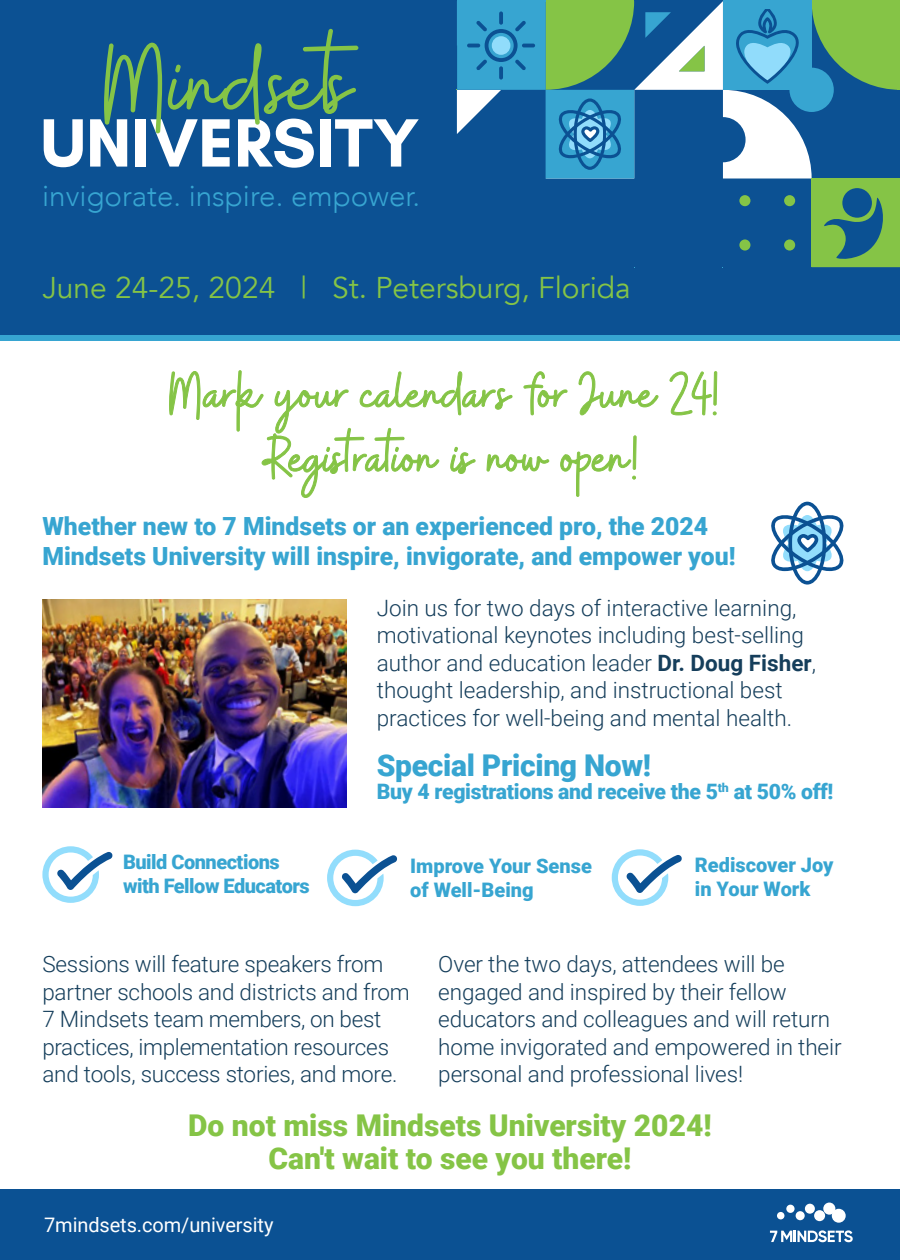
<style>
.page{position:relative;width:900px;height:1260px;background:#fff}
.page>*{position:absolute;margin:0;border:0;box-sizing:border-box;transform-origin:0 0}
.t1{font:60px/64.2px "Buffalo";letter-spacing:-.05em;color:#85c446;text-align:center}
.t2{font:900 30px/32.5px "Roboto";color:#85c446;text-align:center}
.t3{font:30px "Avenir";color:#85c446}
.t4{font:900 30px "Roboto";letter-spacing:-.01em;color:#37a5d1}
.t5{font:300 29.5px "Avenir";color:#37a5d1}
.t6{font:900 25px/30px "Roboto";color:#37a5d1}
.t7{font:300 22.5px/27.5px "Roboto";letter-spacing:-.005em;color:#153e5b}
.t8{font:900 21.25px "Roboto";letter-spacing:-.015em;color:#37a5d1}
.t9{font:900 20px/24px "Roboto";letter-spacing:-.015em;color:#37a5d1}
.t10{font:20px "Roboto";letter-spacing:-.005em;color:#fff}
.s1{font-weight:700}
</style>
<div class="page">
<div style="left:0;top:281px;width:900px;height:60px;background:#37a5d1"></div>
<div style="left:0;top:0;width:900px;height:335px;background:#0c5193"></div>
<div style="left:0;top:1189px;width:900px;height:71px;background:#0b5193"></div>
<svg style="left:44px;top:119px;width:39px;height:48px"></svg>
<svg style="left:90px;top:29px;width:329px;height:139px"></svg>
<img style="left:42px;top:599px;width:305px;height:208px">
<svg style="left:42px;top:846px;width:71px;height:57px"></svg>
<svg style="left:327px;top:850px;width:70px;height:56px"></svg>
<svg style="left:612px;top:849px;width:70px;height:57px"></svg>
<svg style="left:669px;top:371px;width:48px;height:45px"></svg>
<svg style="left:169px;top:370px;width:490px;height:128px"></svg>
<svg style="left:771px;top:502px;width:73px;height:83px"></svg>
<svg style="left:457px;top:1px;width:443px;height:266px"></svg>
<div style="left:892px;top:179px;width:8px;height:88px;background:#85c446"></div>
<hr style="left:897px;top:1px;width:3px;height:88px;background:#85c446">
<div style="left:812px;top:0;width:88px;height:8px;background:#85c446"></div>
<div style="left:723px;top:0;width:89px;height:9px;background:#37a5d1"></div>
<hr style="left:546px;top:0;width:88px;height:1px;background:#85c446">
<hr style="left:457px;top:0;width:88px;height:1px;background:#37a5d1">
<div style="left:777px;top:1212px;width:7px;height:7px;background:#fff;border-radius:50%"></div>
<div style="left:786px;top:1205px;width:9px;height:8px;background:#fff;border-radius:50%"></div>
<div style="left:796px;top:1211px;width:9px;height:9px;background:#fff;border-radius:50%"></div>
<div style="left:805px;top:1204px;width:10px;height:10px;background:#fff;border-radius:50%"></div>
<div style="left:814px;top:1210px;width:11px;height:11px;background:#fff;border-radius:50%"></div>
<div style="left:823px;top:1203px;width:12px;height:12px;background:#fff;border-radius:50%"></div>
<div style="left:832px;top:1209px;width:14px;height:14px;background:#fff;border-radius:50%"></div>
<svg style="left:770px;top:1230px;width:83px;height:12px"></svg>
<h3 class="t5" style="left:42px;top:178px;width:380px">invigorate. inspire. empower.</h3>
<h2 class="t3" style="left:42px;top:270px;width:590px">June 24-25, 2024 | St. Petersburg, Florida</h2>
<h1 class="t1" style="left:170px;top:362px;width:551px">Mark your calendars for June 24!<br>Registration is now open!</h1>
<p class="t6" style="left:42px;top:510px;width:695px">Whether new to 7 Mindsets or an experienced pro, the 2024<br>Mindsets University will inspire, invigorate, and empower you!</p>
<p class="t7" style="left:377px;top:593px;width:441px">Join us for two days of interactive learning, motivational keynotes including best-selling author and education leader <span class="s1">Dr. Doug Fisher</span>, thought leadership, and instructional best practices for well-being and mental health.</p>
<h2 class="t4" style="left:377px;top:745px;width:276px">Special Pricing Now!</h2>
<p class="t8" style="left:377px;top:776px;width:458px">Buy 4 registrations and receive the 5<sup>th</sup> at 50% off!</p>
<p class="t9" style="left:123px;top:849px;width:188px">Build Connections with Fellow Educators</p>
<p class="t9" style="left:410px;top:853px;width:183px">Improve Your Sense of Well-Being</p>
<p class="t9" style="left:695px;top:852px;width:140px">Rediscover Joy in Your Work</p>
<p class="t7" style="left:42px;top:950px;width:369px">Sessions will feature speakers from partner schools and districts and from 7 Mindsets team members, on best practices, implementation resources and tools, success stories, and more.</p>
<p class="t7" style="left:438px;top:950px;width:405px">Over the two days, attendees will be engaged and inspired by their fellow educators and colleagues and will return home invigorated and empowered in their personal and professional lives!</p>
<h2 class="t2" style="left:188px;top:1108px;width:525px">Do not miss Mindsets University 2024!<br>Can't wait to see you there!</h2>
<p class="t10" style="left:44px;top:1211px;width:231px">7mindsets.com/university</p>
</div>
